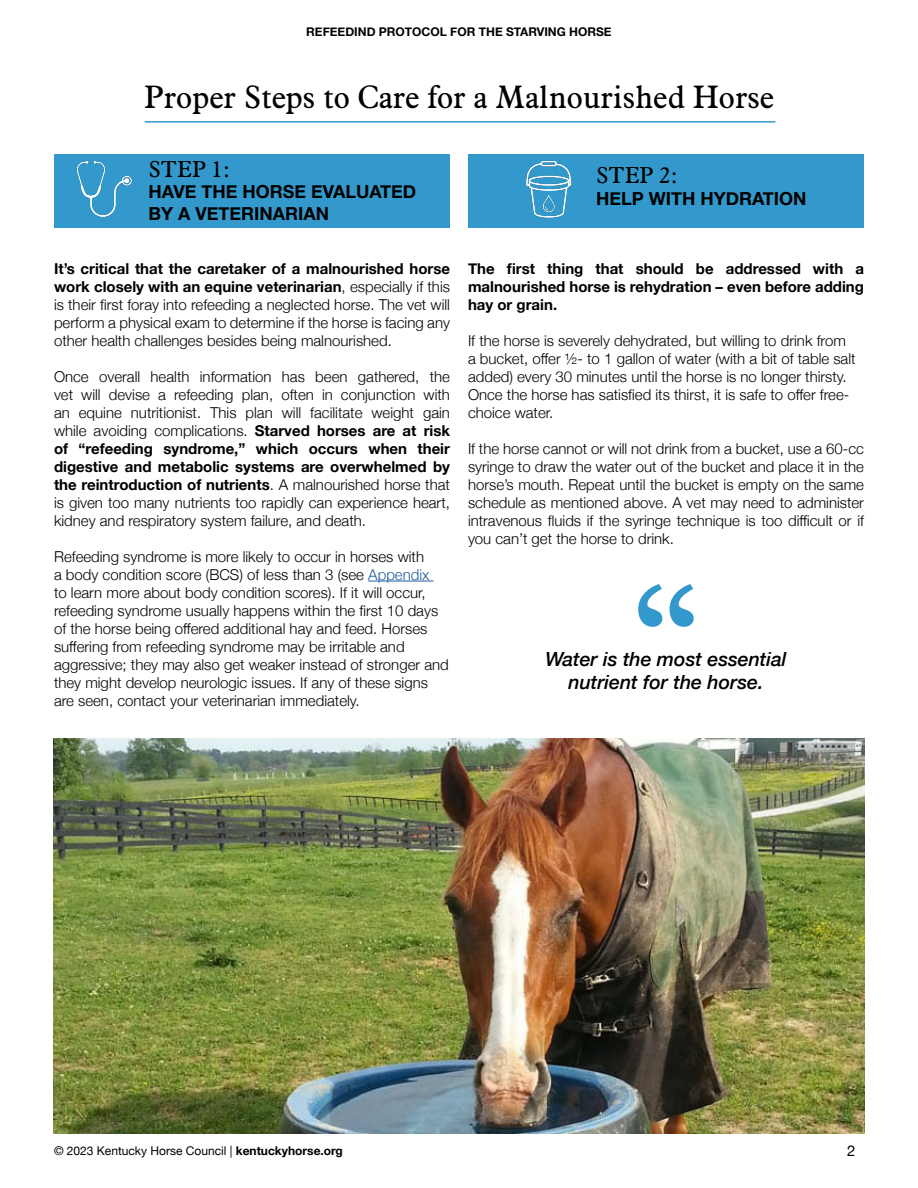
<style>
.page{position:relative;width:918px;height:1188px;background:#fff}
.page>*{position:absolute;margin:0;border:0;box-sizing:border-box;transform-origin:0 0}
.t1{font:145.65px "Aldine 721 BT";color:#39c}
.t2{font:31.65px "Aldine 721 BT";color:#000}
.t3{font:22.5px "Aldine 721 BT";color:#000}
.t4{font:italic 500 19.5px/23.4px "Helvetica Neue";color:#000;text-align:center}
.t5{font:700 18px/21.6px "Helvetica Neue";color:#000}
.t6{font:300 15px/18px "Helvetica Neue";color:#000;text-align:justify}
.t7{font:700 15px/18px "Helvetica Neue";color:#000;text-align:justify}
.t8{font:15px "Helvetica Neue";color:#000}
.t9{font:12px "Helvetica Neue";color:#000}
.t10{font:700 12px "Helvetica Neue";color:#000}
.s1{font-weight:700}
.s2{color:#215e9e}
</style>
<div class="page">
<hr style="left:368px;top:581px;width:66px;height:1px;background:#215e9e">
<hr style="left:145px;top:121px;width:630px;height:2px;background:#39c">
<div style="left:54px;top:154px;width:396px;height:74px;background:#39c"></div>
<img style="left:76px;top:160px;width:56px;height:58px">
<div style="left:468px;top:154px;width:396px;height:74px;background:#39c"></div>
<img style="left:526px;top:160px;width:46px;height:58px">
<img style="left:53px;top:738px;width:812px;height:396px">
<p class="t10" style="left:306px;top:22px;width:307px">REFEEDIND PROTOCOL FOR THE STARVING HORSE</p>
<h2 class="t2" style="left:144px;top:78px;width:631px">Proper Steps to Care for a Malnourished Horse</h2>
<h3 class="t3" style="left:149px;top:155px;width:83px">STEP 1:</h3>
<p class="t5" style="left:149px;top:182px;width:269px">HAVE THE HORSE EVALUATED<br>BY A VETERINARIAN</p>
<p class="t6" style="left:54px;top:258px;width:398px"><span class="s1">It’s critical that the caretaker of a malnourished horse work closely with an equine veterinarian</span>, especially if this is their first foray into refeeding a neglected horse. The vet will perform a physical exam to determine if the horse is facing any other health challenges besides being malnourished.</p>
<p class="t6" style="left:54px;top:366px;width:398px">Once overall health information has been gathered, the vet will devise a refeeding plan, often in conjunction with an equine nutritionist. This plan will facilitate weight gain while avoiding complications. <span class="s1">Starved horses are at risk of “refeeding syndrome,” which occurs when their digestive and metabolic systems are overwhelmed by the reintroduction of nutrients</span>. A malnourished horse that is given too many nutrients too rapidly can experience heart, kidney and respiratory system failure, and death.</p>
<p class="t6" style="left:54px;top:546px;width:396px;text-align:left">Refeeding syndrome is more likely to occur in horses with<br>a body condition score (BCS) of less than 3 (see <span class="s2">Appendix<br></span>to learn more about body condition scores). If it will occur, refeeding syndrome usually happens within the first 10 days of the horse being offered additional hay and feed. Horses suffering from refeeding syndrome may be irritable and aggressive; they may also get weaker instead of stronger and they might develop neurologic issues. If any of these signs are seen, contact your veterinarian immediately.</p>
<h3 class="t3" style="left:596px;top:162px;width:83px">STEP 2:</h3>
<p class="t5" style="left:596px;top:188px;width:212px">HELP WITH HYDRATION</p>
<p class="t7" style="left:468px;top:260px;width:398px">The first thing that should be addressed with a malnourished horse is rehydration – even before adding hay or grain.</p>
<p class="t6" style="left:468px;top:330px;width:389px;text-align:left">If the horse is severely dehydrated, but willing to drink from a bucket, offer ½- to 1 gallon of water (with a bit of table salt added) every 30 minutes until the horse is no longer thirsty.<br>Once the horse has satisfied its thirst, it is safe to offer free&shy;choice water.</p>
<p class="t6" style="left:468px;top:438px;width:398px">If the horse cannot or will not drink from a bucket, use a 60-cc syringe to draw the water out of the bucket and place it in the horse’s mouth. Repeat until the bucket is empty on the same schedule as mentioned above. A vet may need to administer intravenous fluids if the syringe technique is too difficult or if you can’t get the horse to drink.</p>
<h1 class="t1" style="left:632px;top:549px;width:69px">“</h1>
<h3 class="t4" style="left:545px;top:646px;width:243px">Water is the most essential nutrient for the horse.</h3>
<p class="t9" style="left:54px;top:1142px;width:290px">© 2023 Kentucky Horse Council | <span class="s1">kentuckyhorse.org</span></p>
<p class="t8" style="left:847px;top:1140px;width:10px">2</p>
</div>
